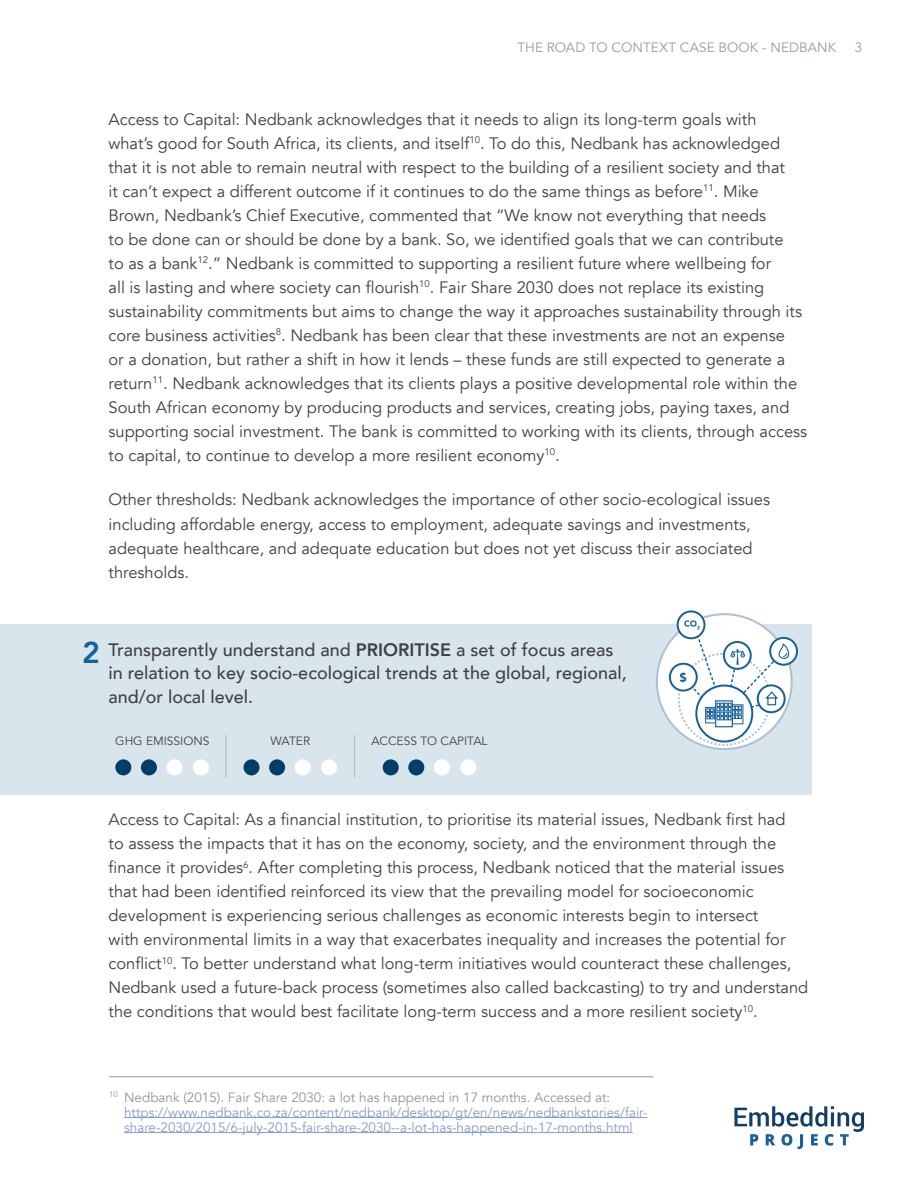
<style>
.page{position:relative;width:918px;height:1188px;background:#fff}
.page>*{position:absolute;margin:0;border:0;box-sizing:border-box;transform-origin:0 0}
.t1{font:800 30px "Avenir";color:#16609b}
.t2{font:500 18px/24px "Avenir";color:#414042}
.t3{font:16.5px/24px "Avenir";color:#414042}
.t4{font:13.5px/15px "Avenir";color:#879bc6}
.t5{font:13.5px "Avenir";letter-spacing:.005em;color:#a2988a}
.t6{font:12px "Avenir";color:#414042}
.s1{font-weight:800}
.s2{color:#939598}
</style>
<div class="page">
<div style="left:0;top:624px;width:812px;height:171px;background:#d9e5ec"></div>
<hr style="left:226px;top:735px;width:1px;height:43px;background:#b1b4b6">
<hr style="left:354px;top:735px;width:1px;height:43px;background:#b1b4b6">
<svg style="left:657px;top:614px;width:135px;height:135px;fill:#fff"></svg>
<svg style="left:678px;top:611px;width:26px;height:27px"></svg>
<div style="left:677px;top:610px;width:28px;height:29px;border:2px solid #16609b;border-radius:50%"></div>
<svg style="left:670px;top:664px;width:27px;height:27px"></svg>
<div style="left:669px;top:663px;width:29px;height:29px;border:2px solid #16609b;border-radius:50%"></div>
<svg style="left:770px;top:638px;width:27px;height:27px"></svg>
<div style="left:769px;top:637px;width:29px;height:29px;border:2px solid #16609b;border-radius:50%"></div>
<svg style="left:696px;top:686px;width:56px;height:55px"></svg>
<div style="left:695px;top:685px;width:58px;height:57px;border:2px solid #16609b;border-radius:50%"></div>
<div style="left:706px;top:707px;width:13px;height:16px;background:#fff"></div>
<div style="left:732px;top:705px;width:11px;height:19px;background:#fff"></div>
<svg style="left:717px;top:720px;width:14px;height:5px"></svg>
<div style="left:715px;top:700px;width:18px;height:27px;border:1px solid #16609b"></div>
<svg style="left:680px;top:620px;width:110px;height:100px"></svg>
<div style="left:115px;top:759px;width:16px;height:16px;background:#003d67;border-radius:50%"></div>
<div style="left:167px;top:759px;width:16px;height:16px;background:#fff;border-radius:50%"></div>
<div style="left:141px;top:759px;width:16px;height:16px;background:#003d67;border-radius:50%"></div>
<div style="left:193px;top:759px;width:16px;height:16px;background:#fff;border-radius:50%"></div>
<div style="left:243px;top:759px;width:17px;height:16px;background:#003d67;border-radius:50%"></div>
<div style="left:295px;top:759px;width:16px;height:16px;background:#fff;border-radius:50%"></div>
<div style="left:269px;top:759px;width:16px;height:16px;background:#003d67;border-radius:50%"></div>
<div style="left:321px;top:759px;width:16px;height:16px;background:#fff;border-radius:50%"></div>
<div style="left:383px;top:759px;width:16px;height:16px;background:#003d67;border-radius:50%"></div>
<div style="left:434px;top:759px;width:16px;height:16px;background:#fff;border-radius:50%"></div>
<div style="left:408px;top:759px;width:16px;height:16px;background:#003d67;border-radius:50%"></div>
<div style="left:460px;top:759px;width:16px;height:16px;background:#fff;border-radius:50%"></div>
<svg style="left:734px;top:1106px;width:130px;height:43px"></svg>
<hr style="left:109px;top:1076px;width:544px;height:1px;background:#939598">
<hr style="left:124px;top:1117px;width:524px;height:1px;background:#879bc6">
<hr style="left:124px;top:1132px;width:509px;height:1px;background:#879bc6">
<p class="t5" style="left:517px;top:39px;width:320px">THE ROAD TO CONTEXT CASE BOOK - NEDBANK</p>
<p class="t5" style="left:855px;top:39px;width:9px">3</p>
<p class="t3" style="left:109px;top:107px;width:700px">Access to Capital: Nedbank acknowledges that it needs to align its long-term goals with<br>what’s good for South Africa, its clients, and itself<sup>10</sup>. To do this, Nedbank has acknowledged that it is not able to remain neutral with respect to the building of a resilient society and that<br>it can’t expect a different outcome if it continues to do the same things as before<sup>11</sup>. Mike Brown, Nedbank’s Chief Executive, commented that “We know not everything that needs<br>to be done can or should be done by a bank. So, we identified goals that we can contribute<br>to as a bank<sup>12</sup>.” Nedbank is committed to supporting a resilient future where wellbeing for<br>all is lasting and where society can flourish<sup>10</sup>. Fair Share 2030 does not replace its existing sustainability commitments but aims to change the way it approaches sustainability through its core business activities<sup>8</sup>. Nedbank has been clear that these investments are not an expense<br>or a donation, but rather a shift in how it lends – these funds are still expected to generate a return<sup>11</sup>. Nedbank acknowledges that its clients plays a positive developmental role within the South African economy by producing products and services, creating jobs, paying taxes, and supporting social investment. The bank is committed to working with its clients, through access to capital, to continue to develop a more resilient economy<sup>10</sup>.</p>
<p class="t3" style="left:109px;top:488px;width:663px">Other thresholds: Nedbank acknowledges the importance of other socio-ecological issues including affordable energy, access to employment, adequate savings and investments, adequate healthcare, and adequate education but does not yet discuss their associated thresholds.</p>
<h1 class="t1" style="left:82px;top:629px;width:19px">2</h1>
<p class="t2" style="left:109px;top:636px;width:520px">Transparently understand and <span class="s1">PRIORITISE</span> a set of focus areas in relation to key socio-ecological trends at the global, regional, and/or local level.</p>
<p class="t6" style="left:115px;top:734px;width:96px">GHG EMISSIONS</p>
<p class="t6" style="left:270px;top:734px;width:41px">WATER</p>
<p class="t6" style="left:371px;top:734px;width:118px">ACCESS TO CAPITAL</p>
<p class="t3" style="left:109px;top:808px;width:701px">Access to Capital: As a financial institution, to prioritise its material issues, Nedbank first had<br>to assess the impacts that it has on the economy, society, and the environment through the finance it provides<sup>6</sup>. After completing this process, Nedbank noticed that the material issues that had been identified reinforced its view that the prevailing model for socioeconomic development is experiencing serious challenges as economic interests begin to intersect<br>with environmental limits in a way that exacerbates inequality and increases the potential for conflict<sup>10</sup>. To better understand what long-term initiatives would counteract these challenges, Nedbank used a future-back process (sometimes also called backcasting) to try and understand the conditions that would best facilitate long-term success and a more resilient society<sup>10</sup>.</p>
<p class="t4" style="left:124px;top:1090px;width:525px;text-indent:-15px"><sup>10</sup> <span class="s2">Nedbank (2015). Fair Share 2030: a lot has happened in 17 months. Accessed at: </span>https://www.nedbank.co.za/content/nedbank/desktop/gt/en/news/nedbankstories/fair&shy;share-2030/2015/6-july-2015-fair-share-2030--a-lot-has-happened-in-17-months.html</p>
</div>
